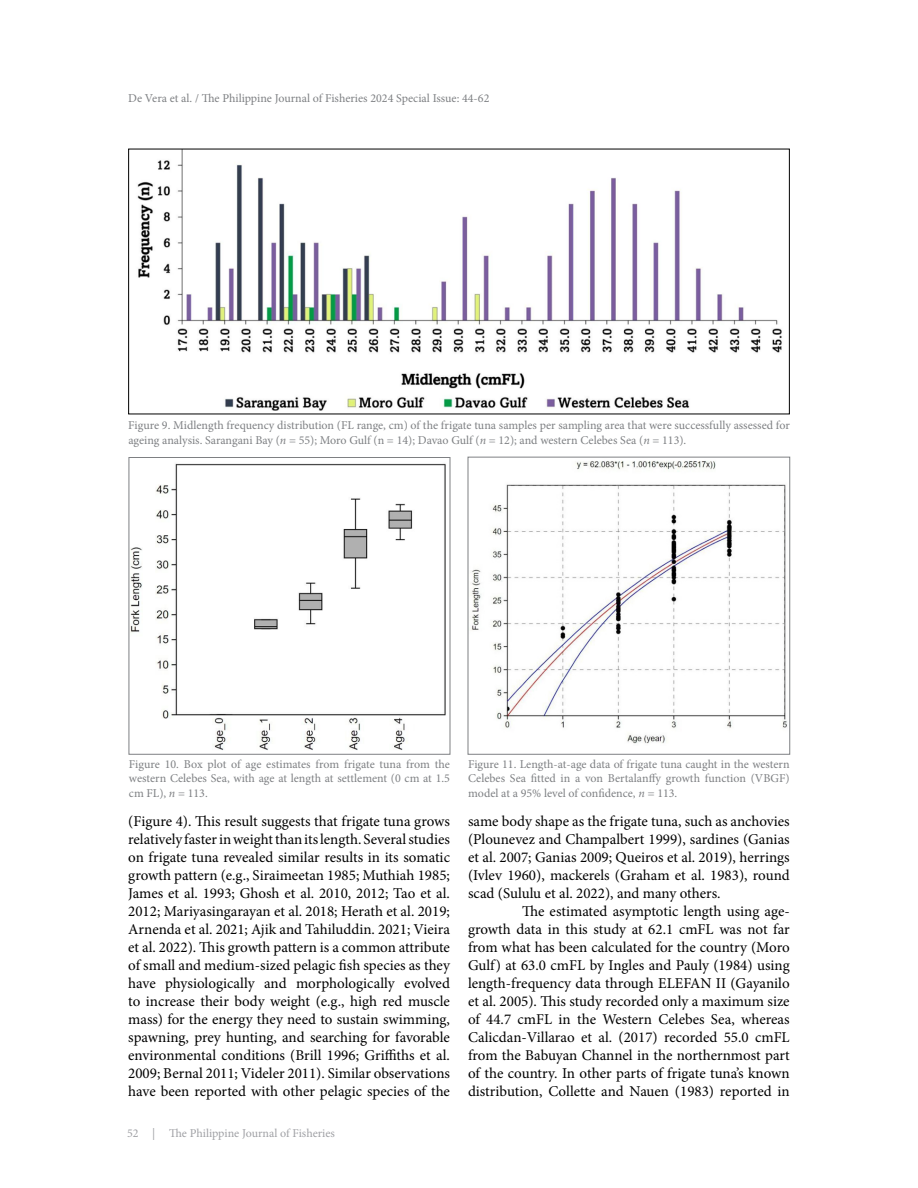
<style>
.page{position:relative;width:918px;height:1188px;background:#fff}
.page>*{position:absolute;margin:0;border:0;box-sizing:border-box;transform-origin:0 0}
.t1{font:15px/18px "Minion Pro";color:#000;text-align:justify}
.t2{font:12px/14.4px "Minion Pro";color:#7e8083;text-align:justify}
.t3{font:12px "Minion Pro";color:#a0a1a5}
.s1{font-style:italic}
</style>
<div class="page">
<img style="left:137px;top:151px;width:645px;height:259px">
<img style="left:131px;top:463px;width:315px;height:287px">
<div style="left:129px;top:457px;width:321px;height:298px;border:1px solid #7e8083"></div>
<img style="left:471px;top:461px;width:316px;height:283px">
<div style="left:468px;top:457px;width:322px;height:298px;border:1px solid #7e8083"></div>
<p class="t2" style="left:128px;top:91px;width:363px">De Vera et al. / The Philippine Journal of Fisheries 2024 Special Issue: 44-62</p>
<p class="t2" style="left:128px;top:418px;width:663px">Figure 9. Midlength frequency distribution (FL range, cm) of the frigate tuna samples per sampling area that were successfully assessed for ageing analysis. Sarangani Bay (<span class="s1">n</span> = 55); Moro Gulf (n = 14); Davao Gulf (<span class="s1">n</span> = 12); and western Celebes Sea (<span class="s1">n</span> = 113).</p>
<p class="t2" style="left:129px;top:757px;width:323px">Figure 10. Box plot of age estimates from frigate tuna from the western Celebes Sea, with age at length at settlement (0 cm at 1.5 cm FL), <span class="s1">n</span> = 113.</p>
<p class="t2" style="left:468px;top:757px;width:323px">Figure 11. Length-at-age data of frigate tuna caught in the western Celebes Sea fitted in a von Bertalanffy growth function (VBGF) model at a 95% level of confidence, <span class="s1">n =</span> 113.</p>
<p class="t1" style="left:128px;top:812px;width:323px">(Figure 4). This result suggests that frigate tuna grows relatively faster in weight than its length. Several studies on frigate tuna revealed similar results in its somatic growth pattern (e.g., Siraimeetan 1985; Muthiah 1985; James et al. 1993; Ghosh et al. 2010, 2012; Tao et al.<br>2012; Mariyasingarayan et al. 2018; Herath et al. 2019; Arnenda et al. 2021; Ajik and Tahiluddin. 2021; Vieira et al. 2022). This growth pattern is a common attribute of small and medium-sized pelagic fish species as they have physiologically and morphologically evolved to increase their body weight (e.g., high red muscle mass) for the energy they need to sustain swimming, spawning, prey hunting, and searching for favorable environmental conditions (Brill 1996; Griffiths et al.<br>2009; Bernal 2011; Videler 2011). Similar observations have been reported with other pelagic species of the</p>
<p class="t1" style="left:468px;top:812px;width:323px">same body shape as the frigate tuna, such as anchovies (Plounevez and Champalbert 1999), sardines (Ganias et al. 2007; Ganias 2009; Queiros et al. 2019), herrings (Ivlev 1960), mackerels (Graham et al. 1983), round scad (Sululu et al. 2022), and many others.</p>
<p class="t1" style="left:468px;top:902px;width:323px;text-indent:54px">The estimated asymptotic length using age&shy;growth data in this study at 62.1 cmFL was not far from what has been calculated for the country (Moro Gulf) at 63.0 cmFL by Ingles and Pauly (1984) using length-frequency data through ELEFAN II (Gayanilo et al. 2005). This study recorded only a maximum size of 44.7 cmFL in the Western Celebes Sea, whereas Calicdan-Villarao et al. (2017) recorded 55.0 cmFL from the Babuyan Channel in the northernmost part of the country. In other parts of frigate tuna’s known distribution, Collette and Nauen (1983) reported in</p>
<p class="t3" style="left:127px;top:1125px;width:209px">52 | The Philippine Journal of Fisheries</p>
</div>
